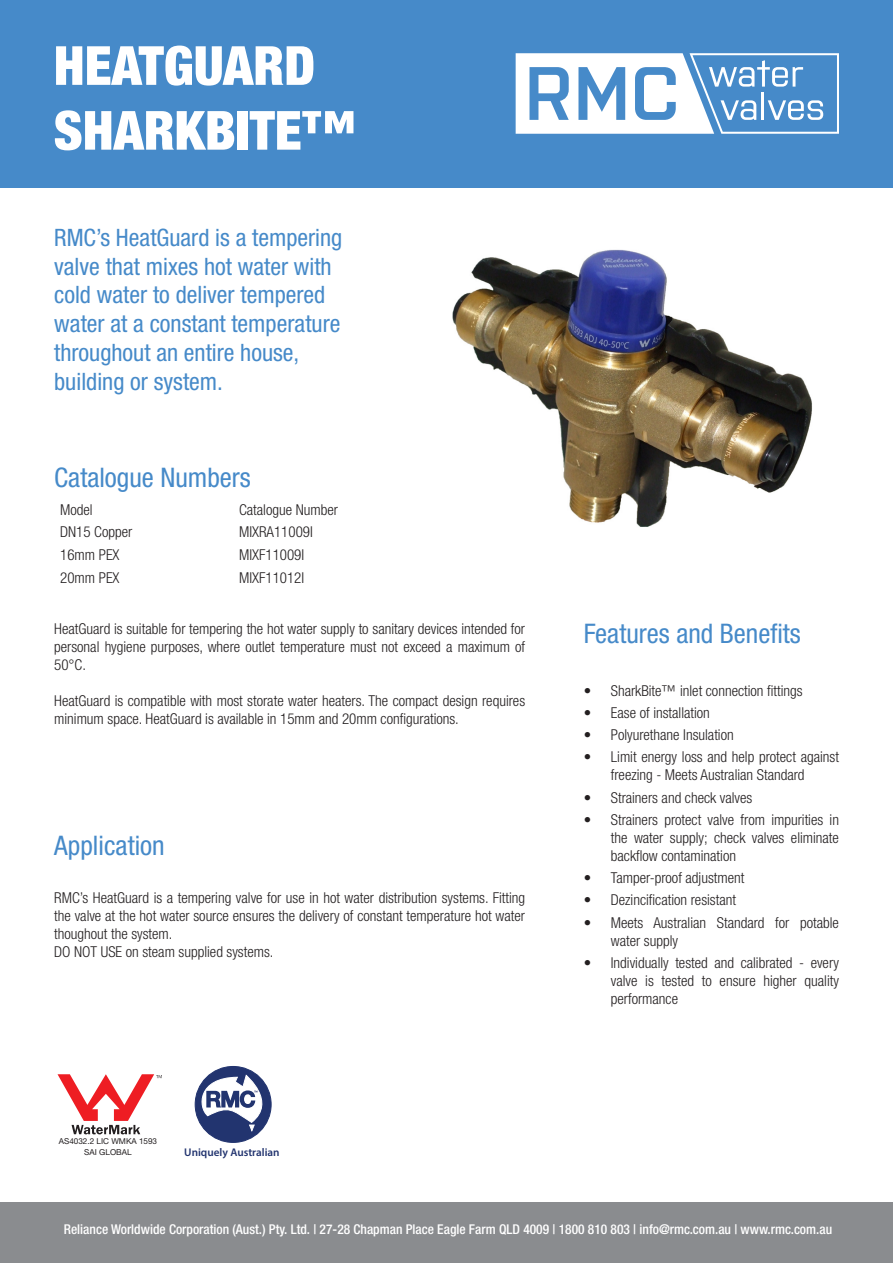
<style>
.page{position:relative;width:893px;height:1263px;background:#fff}
.page>*{position:absolute;margin:0;border:0;box-sizing:border-box;transform-origin:0 0}
.t1{font:900 condensed 54px/64.8px "Helvetica Neue LT Std";color:#fff}
.Header{font:condensed 27px "Helvetica Neue LT Std";color:#468ac9}
.t2{font:condensed 24px/28.8px "Helvetica Neue LT Std";color:#468ac9}
.Header-2{font:300 condensed 15px/18px "Helvetica Neue LT Std";color:#231f20;text-align:justify}
.t3{font:500 condensed 13.5px "Helvetica Neue LT Std";color:#fff}
.t4{font:600 11.25px "Myriad Pro";color:#22346f}
.Body_Text{font:8.1px "Helvetica Neue LT Std";color:#231f20}
</style>
<div class="page">
<div style="left:0;top:0;width:893px;height:187px;background:#468ac9"></div>
<svg style="left:516px;top:53px;width:323px;height:81px"></svg>
<img style="left:452px;top:249px;width:360px;height:278px">
<svg style="left:58px;top:1074px;width:104px;height:60px"></svg>
<div style="left:195px;top:1066px;width:76px;height:76px;background:#22346f;border-radius:50%"></div>
<svg style="left:197px;top:1074px;width:75px;height:59px"></svg>
<div style="left:0;top:1203px;width:893px;height:60px;background:#8a8c8f"></div>
<p class="t1" style="left:54px;top:32px;width:304px">HEATGUARD<br>SHARKBITE™</p>
<p class="t2" style="left:54px;top:223px;width:290px">RMC’s HeatGuard is a tempering valve that mixes hot water with cold water to deliver tempered water at a constant temperature throughout an entire house, building or system.</p>
<p class="Header" style="left:54px;top:462px;width:198px">Catalogue Numbers</p>
<p class="Header-2" style="left:60px;top:500px;width:34px">Model</p>
<p class="Header-2" style="left:239px;top:500px;width:100px">Catalogue Number</p>
<p class="Header-2" style="left:60px;top:523px;width:74px">DN15 Copper</p>
<p class="Header-2" style="left:239px;top:523px;width:75px">MIXRA11009I</p>
<p class="Header-2" style="left:60px;top:546px;width:61px">16mm PEX</p>
<p class="Header-2" style="left:239px;top:546px;width:67px">MIXF11009I</p>
<p class="Header-2" style="left:60px;top:568px;width:61px">20mm PEX</p>
<p class="Header-2" style="left:239px;top:568px;width:67px">MIXF11012I</p>
<p class="Header-2" style="left:54px;top:620px;width:472px">HeatGuard is suitable for tempering the hot water supply to sanitary devices intended for personal hygiene purposes, where outlet temperature must not exceed a maximum of 50°C.</p>
<p class="Header-2" style="left:54px;top:692px;width:472px">HeatGuard is compatible with most storate water heaters. The compact design requires minimum space. HeatGuard is available in 15mm and 20mm configurations.</p>
<p class="Header" style="left:54px;top:830px;width:112px">Application</p>
<p class="Header-2" style="left:54px;top:889px;width:472px">RMC’s HeatGuard is a tempering valve for use in hot water distribution systems. Fitting the valve at the hot water source ensures the delivery of constant temperature hot water thoughout the system.</p>
<p class="Header-2" style="left:54px;top:943px;width:221px">DO NOT USE on steam supplied systems.</p>
<p class="Body_Text" style="left:59px;top:1136px;width:100px">AS4032.2 LIC WMKA 1593</p>
<p class="Body_Text" style="left:84px;top:1148px;width:49px">SAI GLOBAL</p>
<p class="t4" style="left:184px;top:1145px;width:97px">Uniquely Australian</p>
<p class="Header" style="left:584px;top:617px;width:218px">Features and Benefits</p>
<p class="Header-2" style="left:584px;top:681px;width:220px">• SharkBite™ inlet connection fittings</p>
<p class="Header-2" style="left:584px;top:703px;width:128px">• Ease of installation</p>
<p class="Header-2" style="left:584px;top:726px;width:151px">• Polyurethane Insulation</p>
<p class="Header-2" style="left:584px;top:748px;width:257px;text-align:center">• Limit energy loss and help protect against freezing - Meets Australian Standard</p>
<p class="Header-2" style="left:584px;top:788px;width:170px">• Strainers and check valves</p>
<p class="Header-2" style="left:611px;top:810px;width:230px;text-indent:-27px">• Strainers protect valve from impurities in the water supply; check valves eliminate backflow contamination</p>
<p class="Header-2" style="left:584px;top:869px;width:162px">• Tamper-proof adjustment</p>
<p class="Header-2" style="left:584px;top:891px;width:154px">• Dezincification resistant</p>
<p class="Header-2" style="left:611px;top:913px;width:230px;text-indent:-27px">• Meets Australian Standard for potable water supply</p>
<p class="Header-2" style="left:611px;top:953px;width:230px;text-indent:-27px">• Individually tested and calibrated - every valve is tested to ensure higher quality performance</p>
<p class="t3" style="left:64px;top:1221px;width:770px">Reliance Worldwide Corporation (Aust.) Pty. Ltd. | 27-28 Chapman Place Eagle Farm QLD 4009 | 1800 810 803 | info@rmc.com.au | www.rmc.com.au</p>
</div>
